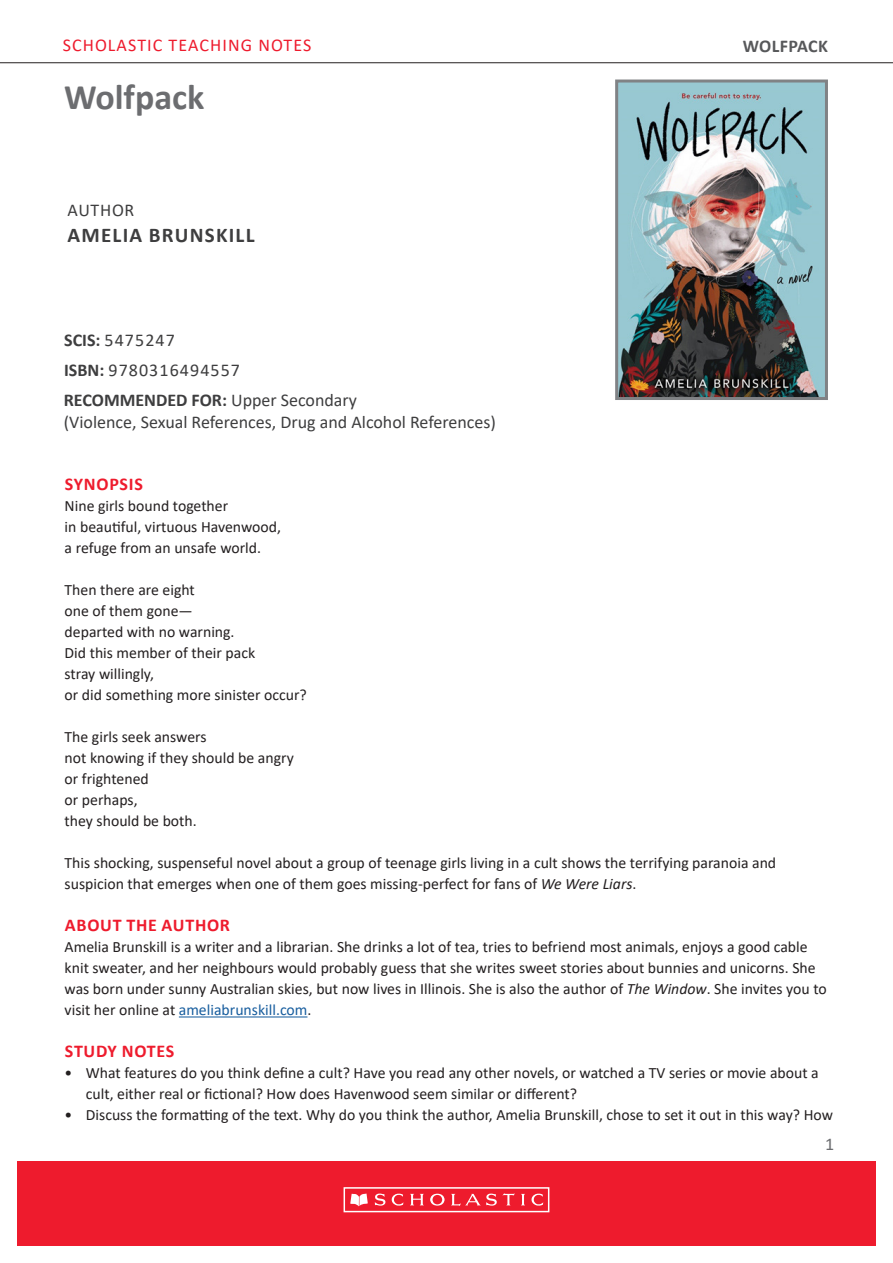
<style>
.page{position:relative;width:893px;height:1263px;background:#fff}
.page>*{position:absolute;margin:0;border:0;box-sizing:border-box;transform-origin:0 0}
.t1{font:700 36px "Calibri";color:#6c6d70}
.t2{font:700 21px "Calibri";letter-spacing:.06em;color:#3e3e3f}
.t3{font:18px "Calibri";color:#3e3e3f}
.t4{font:18px "Calibri";letter-spacing:.06em;color:#3e3e3f}
.t5{font:700 18px "Calibri";color:#3e3e3f}
.t6{font:18px "Calibri";letter-spacing:.06em;color:#ee1b2d}
.SUB_HEAD_1{font:700 18px "Calibri";letter-spacing:.04em;color:#ee1b2d}
.Body_Copy__no_space{font:700 18px "Calibri";letter-spacing:.035em;color:#ee1b2d}
.t7{font:700 18px "Calibri";letter-spacing:.02em;color:#57585a}
.t8{font:18px "Calibri";color:#6c6d70}
.Body_Copy__no_space-2{font:15.75px/21px "Calibri";color:#231f20}
.s1{font-weight:700}
.s2{font-weight:400}
.s3{font-style:italic}
.s4{color:#175d9e}
</style>
<div class="page">
<hr style="left:0;top:62px;width:893px;height:1px;background:#231f20">
<div style="left:17px;top:1161px;width:859px;height:85px;background:#ee1b2d"></div>
<div style="left:344px;top:1187px;width:205px;height:25px;border:2px solid #fff"></div>
<svg style="left:350px;top:1193px;width:18px;height:13px"></svg>
<svg style="left:375px;top:1193px;width:28px;height:13px"></svg>
<svg style="left:410px;top:1194px;width:14px;height:11px"></svg>
<svg style="left:521px;top:1194px;width:4px;height:11px"></svg>
<svg style="left:531px;top:1193px;width:12px;height:13px"></svg>
<svg style="left:430px;top:1194px;width:15px;height:11px"></svg>
<svg style="left:451px;top:1193px;width:64px;height:13px"></svg>
<img style="left:619px;top:84px;width:205px;height:312px">
<div style="left:615px;top:80px;width:213px;height:320px;border:3px solid #808285"></div>
<hr style="left:179px;top:1016px;width:128px;height:1px;background:#175d9e">
<p class="t6" style="left:63px;top:32px;width:250px">SCHOLASTIC TEACHING NOTES</p>
<p class="t7" style="left:743px;top:33px;width:87px">WOLFPACK</p>
<p class="t1" style="left:64px;top:72px;width:142px">Wolfpack</p>
<p class="t3" style="left:68px;top:198px;width:68px">AUTHOR</p>
<p class="t2" style="left:68px;top:220px;width:189px">AMELIA BRUNSKILL</p>
<p class="t4" style="left:64px;top:327px;width:112px"><span class="s1">SCIS:</span> 5475247</p>
<p class="t4" style="left:64px;top:358px;width:177px"><span class="s1">ISBN:</span> 9780316494557</p>
<p class="t5" style="left:64px;top:388px;width:295px">RECOMMENDED FOR: <span class="s2">Upper Secondary</span></p>
<p class="t3" style="left:64px;top:410px;width:434px">(Violence, Sexual References, Drug and Alcohol References)</p>
<p class="SUB_HEAD_1" style="left:65px;top:471px;width:79px">SYNOPSIS</p>
<p class="Body_Copy__no_space-2" style="left:65px;top:495px;width:165px">Nine girls bound together</p>
<p class="Body_Copy__no_space-2" style="left:65px;top:516px;width:218px">in beautiful, virtuous Havenwood,</p>
<p class="Body_Copy__no_space-2" style="left:65px;top:537px;width:198px">a refuge from an unsafe world.</p>
<p class="Body_Copy__no_space-2" style="left:65px;top:579px;width:132px">Then there are eight</p>
<p class="Body_Copy__no_space-2" style="left:65px;top:600px;width:130px">one of them gone—</p>
<p class="Body_Copy__no_space-2" style="left:65px;top:621px;width:171px">departed with no warning.</p>
<p class="Body_Copy__no_space-2" style="left:65px;top:642px;width:192px">Did this member of their pack</p>
<p class="Body_Copy__no_space-2" style="left:65px;top:663px;width:91px">stray willingly,</p>
<p class="Body_Copy__no_space-2" style="left:65px;top:684px;width:244px">or did something more sinister occur?</p>
<p class="Body_Copy__no_space-2" style="left:65px;top:726px;width:143px">The girls seek answers</p>
<p class="Body_Copy__no_space-2" style="left:65px;top:747px;width:231px">not knowing if they should be angry</p>
<p class="Body_Copy__no_space-2" style="left:65px;top:768px;width:86px">or frightened</p>
<p class="Body_Copy__no_space-2" style="left:65px;top:789px;width:75px">or perhaps,</p>
<p class="Body_Copy__no_space-2" style="left:65px;top:810px;width:134px">they should be both.</p>
<p class="Body_Copy__no_space-2" style="left:65px;top:852px;width:713px">This shocking, suspenseful novel about a group of teenage girls living in a cult shows the terrifying paranoia and suspicion that emerges when one of them goes missing-perfect for fans of <span class="s3">We Were Liars</span>.</p>
<p class="SUB_HEAD_1" style="left:65px;top:912px;width:167px">ABOUT THE AUTHOR</p>
<p class="Body_Copy__no_space-2" style="left:65px;top:936px;width:764px">Amelia Brunskill is a writer and a librarian. She drinks a lot of tea, tries to befriend most animals, enjoys a good cable knit sweater, and her neighbours would probably guess that she writes sweet stories about bunnies and unicorns. She was born under sunny Australian skies, but now lives in Illinois. She is also the author of <span class="s3">The Window</span>. She invites you to visit her online at <span class="s4">ameliabrunskill.com</span>.</p>
<p class="Body_Copy__no_space" style="left:65px;top:1038px;width:111px">STUDY NOTES</p>
<p class="Body_Copy__no_space-2" style="left:86px;top:1062px;width:734px;text-indent:-21px">• What features do you think define a cult? Have you read any other novels, or watched a TV series or movie about a cult, either real or fictional? How does Havenwood seem similar or different?</p>
<p class="Body_Copy__no_space-2" style="left:65px;top:1104px;width:770px">• Discuss the formatting of the text. Why do you think the author, Amelia Brunskill, chose to set it out in this way? How</p>
<p class="t8" style="left:825px;top:1131px;width:11px">1</p>
</div>
